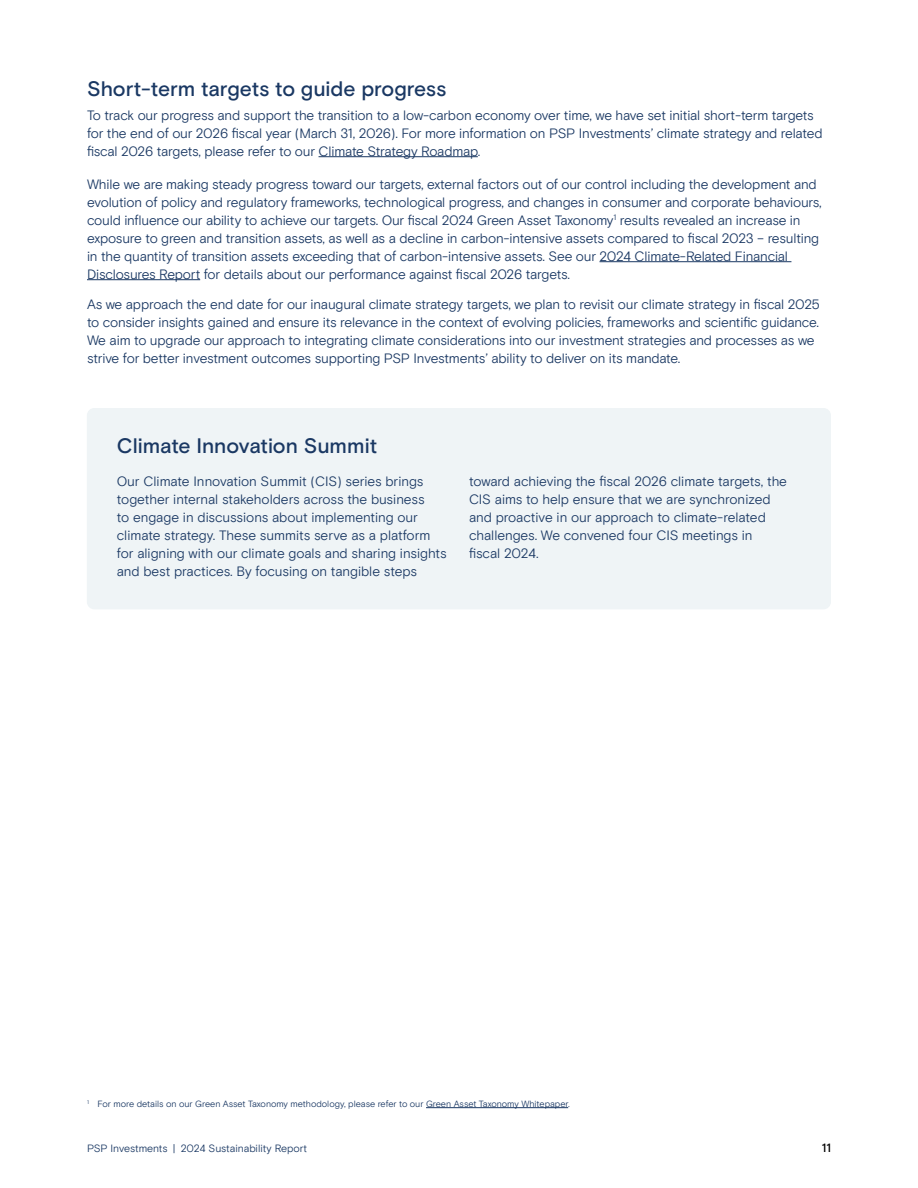
<style>
.page{position:relative;width:918px;height:1188px;background:#fff}
.page>*{position:absolute;margin:0;border:0;box-sizing:border-box;transform-origin:0 0}
.H2{font:500 21px "Basis Grotesque";letter-spacing:-.005em;color:#1a3863}
.Sidebar_head{font:500 21px "Basis Grotesque";color:#1a3863}
.Body{font:13.5px/18px "Basis Grotesque Pro Off White";letter-spacing:-.02em;color:#1a3863}
.Sidebar_body{font:13.5px/18px "Basis Grotesque Pro Off White";letter-spacing:-.01em;color:#1a3863}
.t1{font:500 12px "Basis Grotesque";color:#000}
.t2{font:10.5px "Basis Grotesque Pro Off White";letter-spacing:-.01em;color:#1a3863}
.Footnote{font:9px "Basis Grotesque Pro Off White";letter-spacing:-.005em;color:#1a3863}
</style>
<div class="page">
<hr style="left:319px;top:156px;width:159px;height:1px;background:#1a3863">
<hr style="left:599px;top:261px;width:192px;height:1px;background:#1a3863">
<hr style="left:87px;top:279px;width:113px;height:1px;background:#1a3863">
<hr style="left:426px;top:1107px;width:142px;height:1px;background:#1a3863">
<div style="left:87px;top:408px;width:744px;height:201px;background:#eff4f6;border-radius:8px"></div>
<p class="H2" style="left:87px;top:76px;width:361px">Short-term targets to guide progress</p>
<p class="Body" style="left:87px;top:106px;width:737px">To track our progress and support the transition to a low-carbon economy over time, we have set initial short-term targets for the end of our 2026 fiscal year (March 31, 2026). For more information on PSP Investments’ climate strategy and related fiscal 2026 targets, please refer to our Climate Strategy Roadmap.</p>
<p class="Body" style="left:87px;top:175px;width:736px">While we are making steady progress toward our targets, external factors out of our control including the development and evolution of policy and regulatory frameworks, technological progress, and changes in consumer and corporate behaviours, could influence our ability to achieve our targets. Our fiscal 2024 Green Asset Taxonomy<sup>1</sup> results revealed an increase in exposure to green and transition assets, as well as a decline in carbon-intensive assets compared to fiscal 2023 – resulting in the quantity of transition assets exceeding that of carbon-intensive assets. See our 2024 Climate-Related Financial Disclosures Report for details about our performance against fiscal 2026 targets.</p>
<p class="Body" style="left:87px;top:295px;width:734px">As we approach the end date for our inaugural climate strategy targets, we plan to revisit our climate strategy in fiscal 2025 to consider insights gained and ensure its relevance in the context of evolving policies, frameworks and scientific guidance.<br>We aim to upgrade our approach to integrating climate considerations into our investment strategies and processes as we strive for better investment outcomes supporting PSP Investments’ ability to deliver on its mandate.</p>
<p class="Sidebar_head" style="left:117px;top:433px;width:262px">Climate Innovation Summit</p>
<p class="Sidebar_body" style="left:117px;top:472px;width:331px">Our Climate Innovation Summit (CIS) series brings together internal stakeholders across the business<br>to engage in discussions about implementing our climate strategy. These summits serve as a platform for aligning with our climate goals and sharing insights and best practices. By focusing on tangible steps</p>
<p class="Sidebar_body" style="left:469px;top:472px;width:320px">toward achieving the fiscal 2026 climate targets, the CIS aims to help ensure that we are synchronized and proactive in our approach to climate-related challenges. We convened four CIS meetings in fiscal 2024.</p>
<p class="Footnote" style="left:87px;top:1099px;width:484px"><sup>1</sup> For more details on our Green Asset Taxonomy methodology, please refer to our Green Asset Taxonomy Whitepaper.</p>
<p class="t2" style="left:87px;top:1142px;width:222px">PSP Investments | 2024 Sustainability Report</p>
<p class="t1" style="left:822px;top:1141px;width:11px">11</p>
</div>
